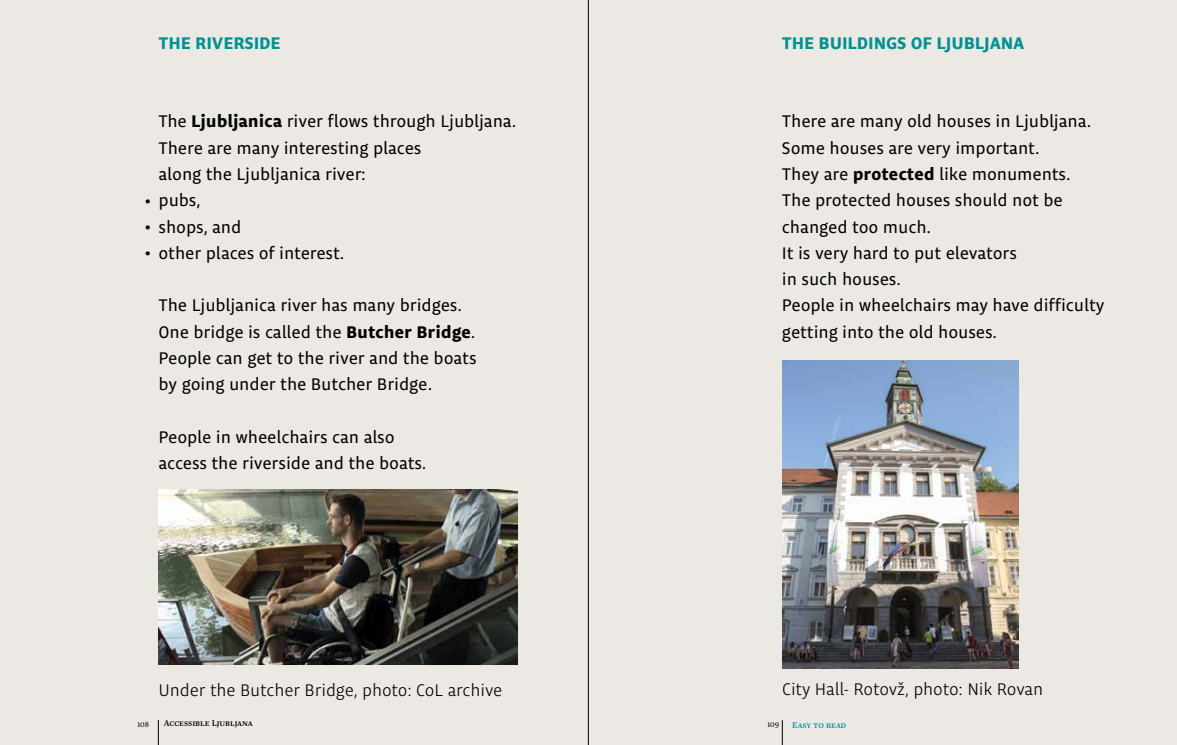
<style>
.page{position:relative;width:1177px;height:745px;background:#fff}
.page>*{position:absolute;margin:0;border:0;box-sizing:border-box;transform-origin:0 0}
.t1{font:17.5px/26.2px "Bad News Big Sans";letter-spacing:.03em;color:#000}
.t2{font:300 17.5px "Bad News Big Sans";letter-spacing:.03em;color:#000}
.t3{font:800 17.5px "Bad News Big Sans";letter-spacing:.03em;color:#009191}
.t4{font:500 8.75px "Bad News SC";color:#000}
.t5{font:500 8.75px "Bad News SC";letter-spacing:-.005em;color:#009191}
.t6{font:7.75px "Bad News";color:#000}
.s1{font-weight:800}
</style>
<div class="page">
<div style="left:0;top:0;width:1176px;height:744px;background:#ece9e5"></div>
<svg style="left:782px;top:720px;width:1px;height:24px"></svg>
<svg style="left:158px;top:720px;width:1px;height:24px"></svg>
<hr style="left:588px;top:0;width:1px;height:744px;background:#000">
<img style="left:158px;top:489px;width:359px;height:175px">
<img style="left:782px;top:360px;width:236px;height:307px">
<p class="t3" style="left:159px;top:33px;width:123px">THE RIVERSIDE</p>
<p class="t1" style="left:145px;top:187px;width:7px;text-align:justify">• • •</p>
<p class="t1" style="left:159px;top:109px;width:359px">The <span class="s1">Ljubljanica</span> river flows through Ljubljana.<br>There are many interesting places<br>along the Ljubljanica river:<br>pubs,<br>shops, and<br>other places of interest.</p>
<p class="t1" style="left:159px;top:292px;width:319px">The Ljubljanica river has many bridges.<br>One bridge is called the <span class="s1">Butcher Bridge</span>.<br>People can get to the river and the boats by going under the Butcher Bridge.</p>
<p class="t1" style="left:159px;top:424px;width:269px">People in wheelchairs can also access the riverside and the boats.</p>
<p class="t2" style="left:159px;top:680px;width:344px">Under the Butcher Bridge, photo: CoL archive</p>
<p class="t3" style="left:782px;top:33px;width:243px">THE BUILDINGS OF LJUBLJANA</p>
<p class="t1" style="left:782px;top:109px;width:323px">There are many old houses in Ljubljana.<br>Some houses are very important.<br>They are <span class="s1">protected</span> like monuments.<br>The protected houses should not be changed too much.<br>It is very hard to put elevators<br>in such houses.<br>People in wheelchairs may have difficulty getting into the old houses.</p>
<p class="t2" style="left:782px;top:679px;width:262px">City Hall- Rotovž, photo: Nik Rovan</p>
<p class="t6" style="left:137px;top:719px;width:13px">108</p>
<p class="t4" style="left:164px;top:718px;width:90px">Accessible Ljubljana</p>
<p class="t6" style="left:767px;top:720px;width:13px">109</p>
<p class="t5" style="left:792px;top:719px;width:56px">Easy to read</p>
</div>
